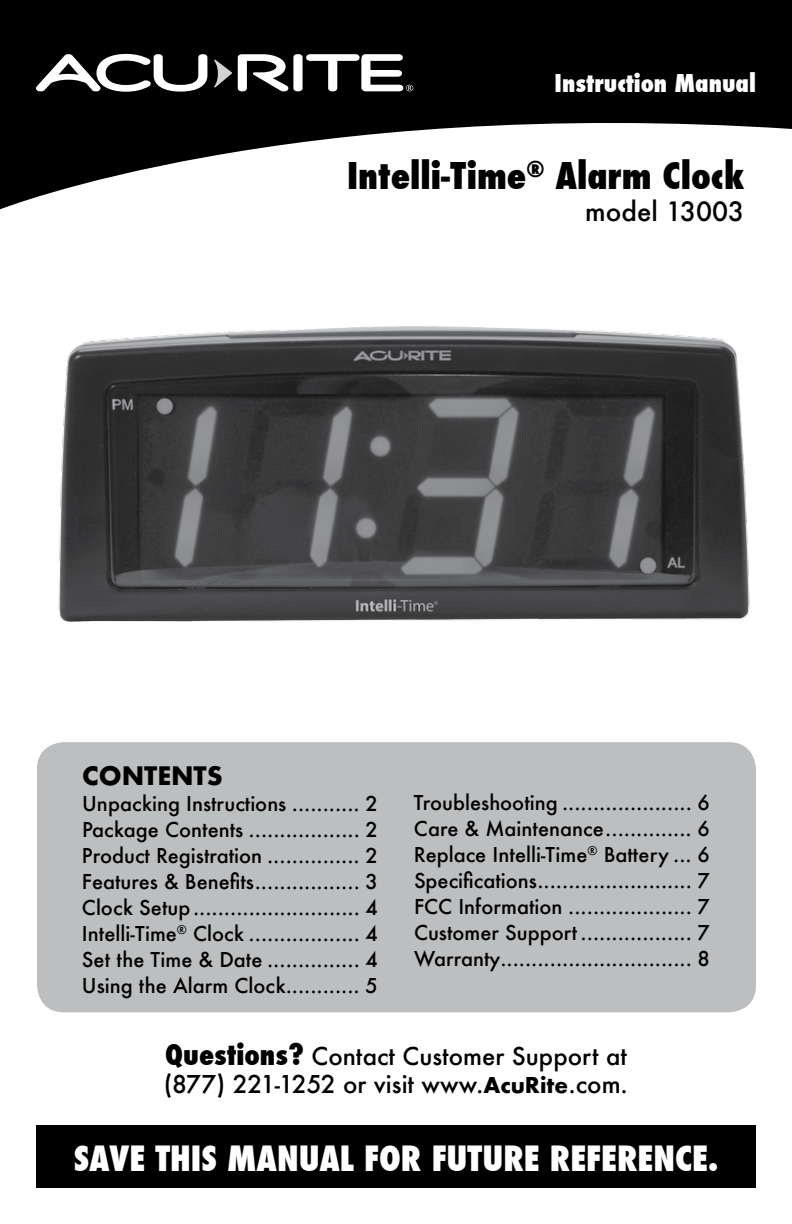
<style>
.page{position:relative;width:792px;height:1224px;background:#fff}
.page>*{position:absolute;margin:0;border:0;box-sizing:border-box;transform-origin:0 0}
.t1{font:800 condensed 36px "Futura";color:#000}
.t2{font:800 condensed 34px "Futura";color:#fff}
.t3{font:700 28px "Futura T";color:#000}
.t4{font:500 26px "Futura";color:#000}
.t5{font:500 24px/28.8px "Futura";color:#000}
.t6{font:800 condensed 24px "Futura";color:#fff}
.t7{font:500 20px/26px "Futura";color:#000;text-align:justify}
.s1{font-weight:800;font-stretch:condensed;font-size:28px}
.s2{font-family:"Futura T";font-weight:700}
</style>
<div class="page">
<svg style="left:0;top:0;width:792px;height:209px;fill:#000"></svg>
<div style="left:37px;top:742px;width:719px;height:270px;background:#bcbec0;border-radius:27px"></div>
<div style="left:36px;top:1125px;width:720px;height:63px;background:#000"></div>
<svg style="left:214px;top:60px;width:18px;height:27px"></svg>
<svg style="left:238px;top:54px;width:175px;height:37px"></svg>
<svg style="left:36px;top:54px;width:171px;height:38px"></svg>
<img style="left:58px;top:326px;width:692px;height:296px">
<p class="t6" style="left:555px;top:67px;width:203px">Instruction Manual</p>
<h1 class="t1" style="left:347px;top:152px;width:399px">Intelli-Time<sup>®</sup> Alarm Clock</h1>
<h3 class="t4" style="left:585px;top:193px;width:161px">model 13003</h3>
<h3 class="t3" style="left:82px;top:759px;width:142px">CONTENTS</h3>
<p class="t7" style="left:82px;top:790px;width:298px">Unpacking Instructions ........... 2<br>Package Contents .................. 2<br>Product Registration ............... 2<br>Features &amp; Benefits................. 3<br>Clock Setup........................... 4<br>Intelli-Time<sup>®</sup> Clock .................. 4<br>Set the Time &amp; Date ............... 4<br>Using the Alarm Clock............ 5</p>
<p class="t7" style="left:414px;top:789px;width:298px">Troubleshooting ..................... 6<br>Care &amp; Maintenance.............. 6<br>Replace Intelli-Time<sup>®</sup> Battery ... 6<br>Specifications......................... 7<br>FCC Information .................... 7<br>Customer Support .................. 7<br>Warranty............................... 8</p>
<p class="t5" style="left:164px;top:1041px;width:466px"><span class="s1">Questions?</span> Contact Customer Support at (877) 221-1252 or visit www.<span class="s2">AcuRite</span>.com.</p>
<h2 class="t2" style="left:74px;top:1135px;width:646px">SAVE THIS MANUAL FOR FUTURE REFERENCE.</h2>
</div>
